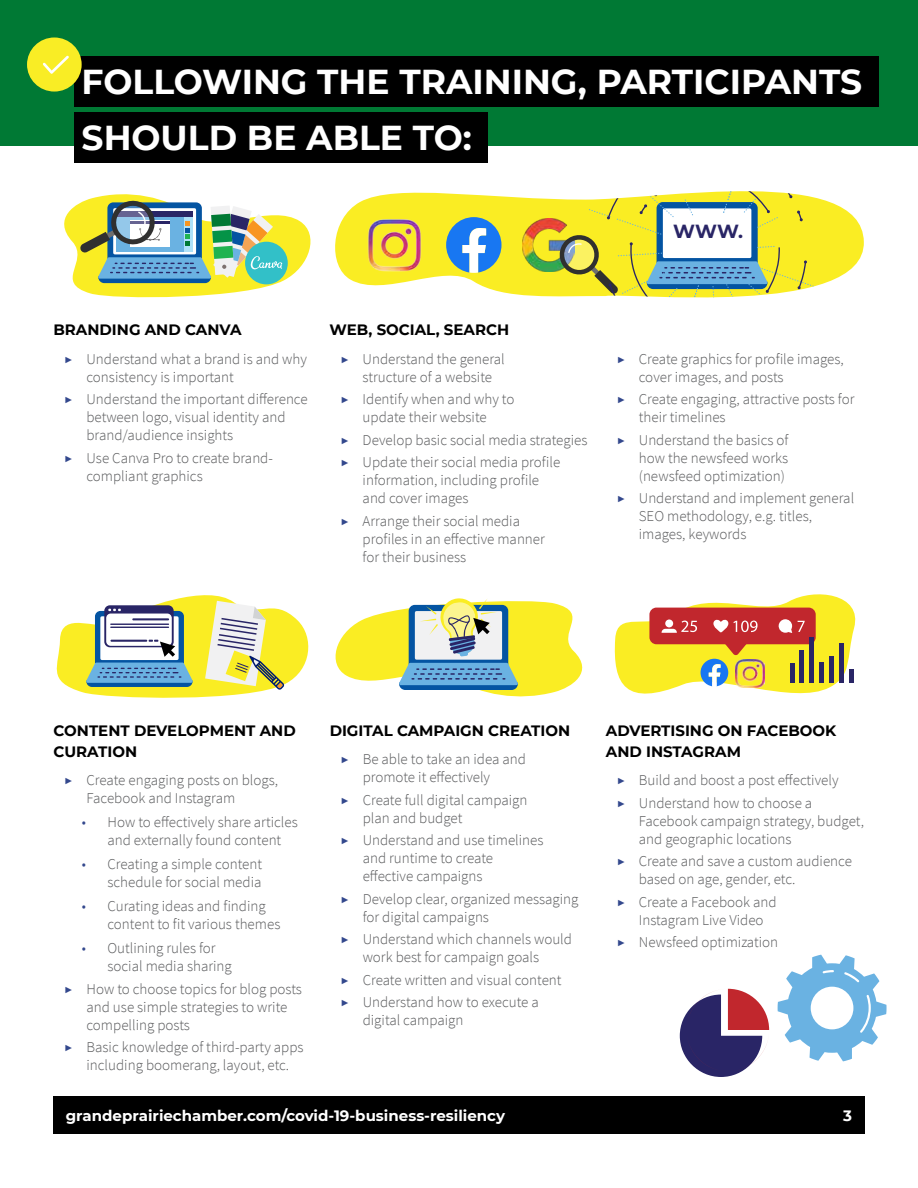
<style>
.page{position:relative;width:918px;height:1188px;background:#fff}
.page>*{position:absolute;margin:0;border:0;box-sizing:border-box;transform-origin:0 0}
.t1{font:700 34.5px/55.5px "Montserrat";color:#fff}
.t2{font:700 18.9px "Montserrat";color:#292566}
.t3{font:300 15px/18px "Source Sans Pro";color:#58595b}
.t4{font:700 15px/21px "Montserrat";color:#000}
.t5{font:700 15px "Montserrat";color:#fff}
.s1{font-family:"Montserrat";font-weight:400;color:#33488d}
.s2{color:#33488d}
</style>
<div class="page">
<div style="left:53px;top:1097px;width:812px;height:37px;background:#000"></div>
<div style="left:0;top:0;width:918px;height:146px;background:#007934"></div>
<div style="left:74px;top:56px;width:804px;height:51px;background:#000"></div>
<div style="left:74px;top:112px;width:413px;height:51px;background:#000"></div>
<svg style="left:56px;top:595px;width:253px;height:103px"></svg>
<svg style="left:335px;top:598px;width:248px;height:99px"></svg>
<svg style="left:614px;top:594px;width:242px;height:100px"></svg>
<img style="left:736px;top:659px;width:28px;height:29px">
<hr style="left:790px;top:663px;width:4px;height:20px;background:#292566">
<div style="left:849px;top:670px;width:5px;height:13px;background:#292566"></div>
<div style="left:809px;top:637px;width:5px;height:46px;background:#292566"></div>
<div style="left:819px;top:662px;width:5px;height:21px;background:#292566"></div>
<div style="left:829px;top:657px;width:5px;height:26px;background:#292566"></div>
<hr style="left:800px;top:651px;width:4px;height:32px;background:#292566">
<div style="left:839px;top:643px;width:5px;height:40px;background:#292566"></div>
<svg style="left:64px;top:194px;width:247px;height:104px"></svg>
<svg style="left:335px;top:192px;width:529px;height:105px;fill:#faed23"></svg>
<svg style="left:446px;top:217px;width:56px;height:56px"></svg>
<img style="left:523px;top:219px;width:35px;height:52px">
<img style="left:357px;top:207px;width:75px;height:76px">
<svg style="left:558px;top:191px;width:261px;height:107px"></svg>
<svg style="left:778px;top:955px;width:109px;height:106px"></svg>
<svg style="left:680px;top:989px;width:89px;height:88px"></svg>
<div style="left:27px;top:38px;width:55px;height:54px;background:#f9ed25;border-radius:50%"></div>
<svg style="left:43px;top:56px;width:26px;height:18px"></svg>
<h1 class="t1" style="left:82px;top:52px;width:782px">FOLLOWING THE TRAINING, PARTICIPANTS<br>SHOULD BE ABLE TO:</h1>
<p class="t2" style="left:673px;top:218px;width:71px">WWW.</p>
<p class="t4" style="left:53px;top:319px;width:190px">BRANDING AND CANVA</p>
<p class="t3" style="left:86px;top:350px;width:222px;text-indent:-22px"><span class="s1">▶</span> Understand what a brand is and why consistency is important</p>
<p class="t3" style="left:86px;top:390px;width:223px;text-indent:-22px"><span class="s1">▶</span> Understand the important difference between logo, visual identity and brand/audience insights</p>
<p class="t3" style="left:86px;top:449px;width:188px;text-indent:-22px"><span class="s1">▶</span> Use Canva Pro to create brand&shy;compliant graphics</p>
<p class="t4" style="left:330px;top:319px;width:181px">WEB, SOCIAL, SEARCH</p>
<p class="t3" style="left:363px;top:350px;width:144px;text-indent:-22px"><span class="s1">▶</span> Understand the general structure of a website</p>
<p class="t3" style="left:340px;top:390px;width:176px;text-align:center"><span class="s1">▶</span> Identify when and why to update their website</p>
<p class="t3" style="left:340px;top:429px;width:249px;line-height:22.5px"><span class="s1">▶</span> Develop basic social media strategies <span class="s1">▶</span> Update their social media profile</p>
<p class="t3" style="left:363px;top:471px;width:178px">information, including profile and cover images</p>
<p class="t3" style="left:363px;top:512px;width:184px;text-indent:-22px"><span class="s1">▶</span> Arrange their social media profiles in an effective manner for their business</p>
<p class="t3" style="left:639px;top:350px;width:207px;text-indent:-22px"><span class="s1">▶</span> Create graphics for profile images, cover images, and posts</p>
<p class="t3" style="left:639px;top:390px;width:217px;text-indent:-22px"><span class="s1">▶</span> Create engaging, attractive posts for their timelines</p>
<p class="t3" style="left:639px;top:431px;width:151px;text-align:justify;text-indent:-22px"><span class="s1">▶</span> Understand the basics of how the newsfeed works (newsfeed optimization)</p>
<p class="t3" style="left:639px;top:489px;width:217px;text-indent:-22px"><span class="s1">▶</span> Understand and implement general<br>SEO methodology, e.g. titles, images, keywords</p>
<p class="t4" style="left:53px;top:719px;width:244px">CONTENT DEVELOPMENT AND<br>CURATION</p>
<p class="t3" style="left:86px;top:771px;width:193px;text-indent:-22px"><span class="s1">▶</span> Create engaging posts on blogs,<br>Facebook and Instagram</p>
<p class="t3" style="left:107px;top:813px;width:192px;text-indent:-26px"><span class="s2">•</span> How to effectively share articles and externally found content</p>
<p class="t3" style="left:82px;top:855px;width:182px;text-align:right"><span class="s2">•</span> Creating a simple content schedule for social media</p>
<p class="t3" style="left:107px;top:897px;width:174px;text-indent:-26px"><span class="s2">•</span> Curating ideas and finding content to fit various themes</p>
<p class="t3" style="left:107px;top:939px;width:126px;text-indent:-26px"><span class="s2">•</span> Outlining rules for social media sharing</p>
<p class="t3" style="left:86px;top:980px;width:217px;text-indent:-22px"><span class="s1">▶</span> How to choose topics for blog posts and use simple strategies to write compelling posts</p>
<p class="t3" style="left:64px;top:1038px;width:241px;text-align:center"><span class="s1">▶</span> Basic knowledge of third-party apps including boomerang, layout, etc.</p>
<p class="t4" style="left:330px;top:719px;width:242px">DIGITAL CAMPAIGN CREATION</p>
<p class="t3" style="left:363px;top:750px;width:165px;text-indent:-22px"><span class="s1">▶</span> Be able to take an idea and promote it effectively</p>
<p class="t3" style="left:363px;top:791px;width:166px;text-indent:-22px"><span class="s1">▶</span> Create full digital campaign plan and budget</p>
<p class="t3" style="left:363px;top:831px;width:182px;text-indent:-22px"><span class="s1">▶</span> Understand and use timelines and runtime to create effective campaigns</p>
<p class="t3" style="left:363px;top:890px;width:217px;text-indent:-22px"><span class="s1">▶</span> Develop clear, organized messaging for digital campaigns</p>
<p class="t3" style="left:363px;top:930px;width:211px;text-indent:-22px"><span class="s1">▶</span> Understand which channels would work best for campaign goals</p>
<p class="t3" style="left:340px;top:969px;width:223px;line-height:22.5px"><span class="s1">▶</span> Create written and visual content <span class="s1">▶</span> Understand how to execute a</p>
<p class="t3" style="left:363px;top:1011px;width:102px">digital campaign</p>
<p class="t4" style="left:606px;top:719px;width:232px">ADVERTISING ON FACEBOOK<br>AND INSTAGRAM</p>
<p class="t3" style="left:616px;top:769px;width:224px;line-height:22.5px"><span class="s1">▶</span> Build and boost a post effectively <span class="s1">▶</span> Understand how to choose a</p>
<p class="t3" style="left:639px;top:812px;width:227px">Facebook campaign strategy, budget, and geographic locations</p>
<p class="t3" style="left:639px;top:852px;width:215px;text-indent:-22px"><span class="s1">▶</span> Create and save a custom audience based on age, gender, etc.</p>
<p class="t3" style="left:639px;top:893px;width:139px;text-indent:-22px"><span class="s1">▶</span> Create a Facebook and<br>Instagram Live Video</p>
<p class="t3" style="left:616px;top:933px;width:163px"><span class="s1">▶</span> Newsfeed optimization</p>
<p class="t5" style="left:66px;top:1105px;width:441px">grandeprairiechamber.com/covid-19-business-resiliency</p>
<p class="t5" style="left:843px;top:1105px;width:10px">3</p>
</div>
